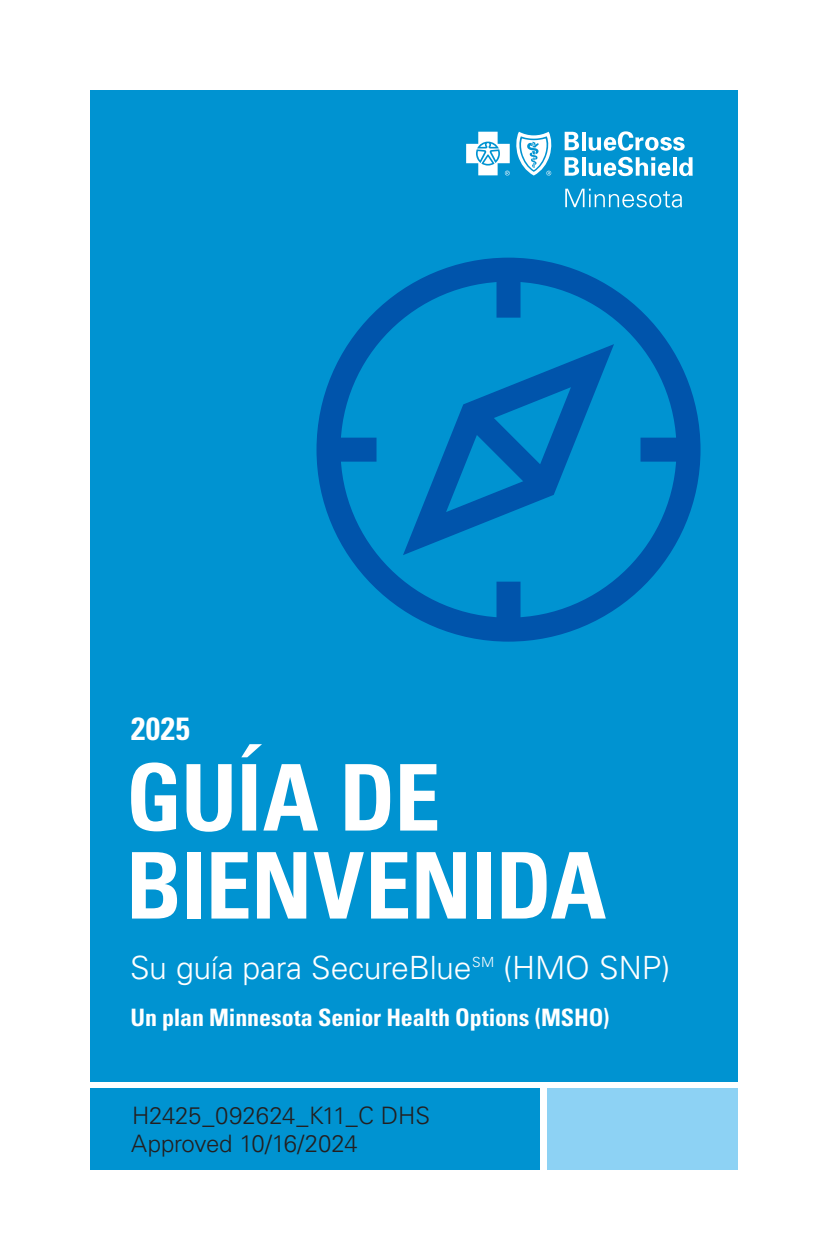
<style>
.page{position:relative;width:828px;height:1260px;background:#fff}
.page>*{position:absolute;margin:0;border:0;box-sizing:border-box;transform-origin:0 0}
.t1{font:700 condensed 92px/88px "Univers LT Pro";letter-spacing:-.01em;color:#fff}
.Subtitle{font:300 32px "Univers LT Pro 45";letter-spacing:-.01em;color:#fff}
.Title_line{font:700 condensed 32px "Univers LT Pro";color:#fff}
.Subtitle_level2{font:700 condensed 24px "Univers LT Pro";letter-spacing:-.005em;color:#fff}
.MID_info{font:300 24px/28px "Univers LT Pro 45";letter-spacing:-.005em;color:#231f20}
.Subtitle-2{font:300 14px "Univers LT Pro 45";color:#fff}
</style>
<div class="page">
<div style="left:90px;top:90px;width:648px;height:991px;background:#0093d1"></div>
<svg style="left:565px;top:132px;width:14px;height:18px"></svg>
<hr style="left:582px;top:132px;width:3px;height:18px;background:#fff">
<svg style="left:589px;top:131px;width:96px;height:20px"></svg>
<svg style="left:565px;top:157px;width:14px;height:19px"></svg>
<hr style="left:582px;top:157px;width:3px;height:19px;background:#fff">
<svg style="left:589px;top:157px;width:81px;height:19px"></svg>
<hr style="left:673px;top:157px;width:4px;height:19px;background:#fff">
<svg style="left:679px;top:157px;width:14px;height:19px"></svg>
<svg style="left:565px;top:189px;width:117px;height:19px"></svg>
<svg style="left:466px;top:132px;width:86px;height:44px"></svg>
<div style="left:90px;top:1088px;width:450px;height:82px;background:#0093d1"></div>
<div style="left:548px;top:1088px;width:190px;height:82px;background:#8dd2f4"></div>
<svg style="left:316px;top:257px;width:385px;height:385px"></svg>
<p class="Title_line" style="left:131px;top:709px;width:60px">2025</p>
<p class="t1" style="left:126px;top:752px;width:482px">GUÍA DE<br>BIENVENIDA</p>
<p class="Subtitle" style="left:130px;top:946px;width:343px">Su guía para SecureBlue</p>
<p class="Subtitle-2" style="left:472px;top:953px;width:24px">SM</p>
<p class="Subtitle" style="left:503px;top:946px;width:168px">(HMO SNP)</p>
<p class="Subtitle_level2" style="left:130px;top:1003px;width:480px">Un plan Minnesota Senior Health Options (MSHO)</p>
<p class="MID_info" style="left:131px;top:1101px;width:300px">H2425_092624_K11_C DHS<br>Approved 10/16/2024</p>
</div>
